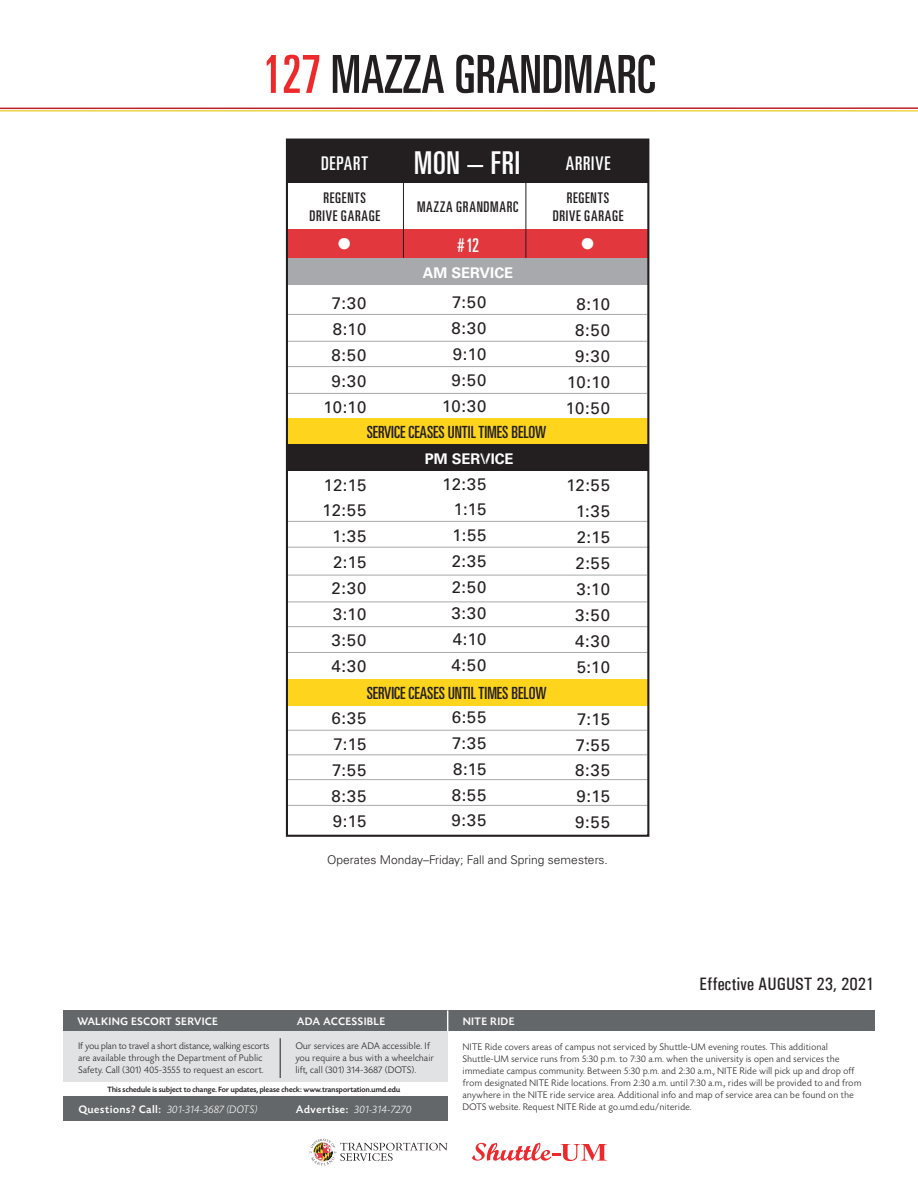
<style>
.page{position:relative;width:918px;height:1188px;background:#fff}
.page>*{position:absolute;margin:0;border:0;box-sizing:border-box;transform-origin:0 0}
.t1{font:ultra-condensed 52.5px "Univers LT Std";color:#231f20}
.t2{font:ultra-condensed 31.5px "Univers LT Std";letter-spacing:.025em;color:#fff}
.t3{font:700 31.5px "Univers LT Std";color:#fff}
.t4{font:ultra-condensed 18.9px "Univers LT Std";letter-spacing:.045em;color:#fff}
.t5{font:500 condensed 18px "Univers";color:#231f20}
.t6{font:16.8px/26px "Univers LT Std";letter-spacing:.05em;color:#231f20;text-align:justify}
.t7{font:ultra-condensed 16.8px "Univers LT Std";color:#231f20}
.t8{font:16.8px/26px "Univers LT Std";letter-spacing:.03em;color:#231f20;text-align:center}
.t9{font:16.8px/26px "Univers LT Std";letter-spacing:.005em;color:#231f20;text-align:right}
.t10{font:ultra-condensed 14.7px/17.7px "Univers LT Std";letter-spacing:.055em;color:#231f20;text-align:center}
.t11{font:700 14.7px "Univers LT Std";color:#fff}
.t12{font:300 12px "Univers LT Std";color:#231f20}
.t13{font:italic 300 11.4px "Today SHOP";letter-spacing:.05em;color:#fff}
.t14{font:500 11.4px "Today SHOP";letter-spacing:.075em;color:#fff}
.t15{font:300 9.9px/12.1px "Today SHOP";letter-spacing:.05em;color:#231f20}
.t16{font:300 9.9px/12px "Today SHOP";letter-spacing:.03em;color:#231f20}
.t17{font:500 7.95px "Today SHOP";letter-spacing:.025em;color:#231f20}
.s1{color:#ee292c}
.s2{font-weight:500;font-style:normal}
</style>
<div class="page">
<svg style="left:472px;top:1143px;width:135px;height:18px"></svg>
<svg style="left:309px;top:1139px;width:139px;height:27px"></svg>
<div style="left:63px;top:1031px;width:385px;height:51px;background:#e1e2e4"></div>
<div style="left:63px;top:1011px;width:811px;height:20px;background:#646769"></div>
<div style="left:63px;top:1096px;width:385px;height:25px;background:#646769"></div>
<svg style="left:447px;top:1010px;width:1px;height:21px"></svg>
<hr style="left:280px;top:1038px;width:1px;height:40px;background:#231f20">
<hr style="left:0;top:110px;width:918px;height:1px;background:#e6c707">
<hr style="left:0;top:107px;width:918px;height:2px;background:#be2024">
<div style="left:288px;top:680px;width:359px;height:26px;background:#fed41d"></div>
<div style="left:288px;top:418px;width:359px;height:27px;background:#fed41d"></div>
<div style="left:287px;top:230px;width:362px;height:29px;background:#e1373d"></div>
<hr style="left:403px;top:181px;width:1px;height:80px;background:#231f20">
<hr style="left:526px;top:181px;width:1px;height:80px;background:#231f20">
<div style="left:288px;top:259px;width:360px;height:26px;background:#a8a9ad"></div>
<hr style="left:288px;top:602px;width:359px;height:1px;background:#a8a9ad">
<hr style="left:288px;top:575px;width:359px;height:1px;background:#a8a9ad">
<hr style="left:288px;top:626px;width:360px;height:1px;background:#a8a9ad">
<hr style="left:288px;top:652px;width:359px;height:1px;background:#a8a9ad">
<hr style="left:288px;top:755px;width:359px;height:1px;background:#a8a9ad">
<hr style="left:288px;top:779px;width:360px;height:1px;background:#a8a9ad">
<hr style="left:288px;top:805px;width:359px;height:1px;background:#a8a9ad">
<hr style="left:287px;top:730px;width:360px;height:1px;background:#a8a9ad">
<hr style="left:288px;top:393px;width:359px;height:1px;background:#a8a9ad">
<hr style="left:288px;top:366px;width:359px;height:1px;background:#a8a9ad">
<hr style="left:288px;top:341px;width:359px;height:1px;background:#a8a9ad">
<hr style="left:288px;top:314px;width:359px;height:1px;background:#a8a9ad">
<hr style="left:288px;top:521px;width:359px;height:1px;background:#a8a9ad">
<hr style="left:288px;top:547px;width:361px;height:1px;background:#a8a9ad">
<div style="left:288px;top:444px;width:360px;height:27px;background:#231f20"></div>
<div style="left:287px;top:139px;width:361px;height:44px;background:#231f20"></div>
<h1 class="t1" style="left:262px;top:44px;width:395px"><span class="s1">127</span> MAZZA GRANDMARC</h1>
<h2 class="t2" style="left:414px;top:145px;width:107px">MON – FRI</h2>
<h3 class="t4" style="left:321px;top:153px;width:48px">DEPART</h3>
<h3 class="t4" style="left:566px;top:153px;width:46px">ARRIVE</h3>
<h3 class="t10" style="left:309px;top:189px;width:72px">REGENTS<br>DRIVE GARAGE</h3>
<h3 class="t10" style="left:417px;top:198px;width:103px">MAZZA GRANDMARC</h3>
<h3 class="t10" style="left:553px;top:189px;width:72px">REGENTS<br>DRIVE GARAGE</h3>
<h2 class="t3" style="left:339px;top:225px;width:13px">•</h2>
<h2 class="t3" style="left:582px;top:225px;width:13px">•</h2>
<h3 class="t11" style="left:423px;top:264px;width:92px">AM SERVICE</h3>
<h3 class="t4" style="left:457px;top:234px;width:23px"># 12</h3>
<h3 class="t6" style="left:442px;top:289px;width:46px;text-align:right">7:50<br>8:30<br>9:10<br>9:50<br>10:30</h3>
<h3 class="t6" style="left:443px;top:445px;width:45px;text-align:right">\<br>12:35<br>1:15<br>1:55<br>2:35<br>2:50<br>3:30<br>4:10<br>4:50</h3>
<h3 class="t6" style="left:452px;top:704px;width:36px">6:55<br>7:35<br>8:15<br>8:55<br>9:35</h3>
<h3 class="t8" style="left:323px;top:290px;width:45px">7:30<br>8:10<br>8:50<br>9:30<br>10:10</h3>
<h3 class="t7" style="left:367px;top:423px;width:181px">SERVICE CEASES UNTIL TIMES BELOW</h3>
<h3 class="t11" style="left:425px;top:450px;width:90px">PM SERVICE</h3>
<h3 class="t8" style="left:323px;top:472px;width:45px;text-align:right">12:15<br>12:55<br>1:35<br>2:15<br>2:30<br>3:10<br>3:50<br>4:30</h3>
<h3 class="t6" style="left:332px;top:705px;width:36px">6:35<br>7:15<br>7:55<br>8:35<br>9:15</h3>
<h3 class="t7" style="left:367px;top:684px;width:181px">SERVICE CEASES UNTIL TIMES BELOW</h3>
<h3 class="t9" style="left:566px;top:291px;width:46px">8:10<br>8:50<br>9:30<br>10:10<br>10:50</h3>
<h3 class="t6" style="left:575px;top:473px;width:36px;text-indent:-9px">12:55<br>1:35<br>2:15<br>2:55<br>3:10<br>3:50<br>4:30<br>5:10</h3>
<h3 class="t6" style="left:575px;top:706px;width:36px">7:15<br>7:55<br>8:35<br>9:15<br>9:55</h3>
<p class="t12" style="left:327px;top:852px;width:282px">Operates Monday–Friday; Fall and Spring semesters.</p>
<h3 class="t5" style="left:699px;top:974px;width:176px">Effective AUGUST 23, 2021</h3>
<p class="t14" style="left:78px;top:1015px;width:142px">WALKING ESCORT SERVICE</p>
<p class="t16" style="left:78px;top:1040px;width:192px">If you plan to travel a short distance, walking escorts are available through the Department of Public<br>Safety. Call (301) 405-3555 to request an escort.</p>
<p class="t14" style="left:297px;top:1015px;width:89px">ADA ACCESSIBLE</p>
<p class="t15" style="left:296px;top:1040px;width:140px">Our services are ADA accessible. If you require a bus with a wheelchair lift, call (301) 314-3687 (DOTS).</p>
<p class="t17" style="left:108px;top:1085px;width:294px">This schedule is subject to change. For updates, please check: www.transportation.umd.edu</p>
<p class="t13" style="left:79px;top:1104px;width:180px"><span class="s2">Questions? Call:</span> 301-314-3687 (DOTS)</p>
<p class="t13" style="left:296px;top:1104px;width:116px"><span class="s2">Advertise:</span> 301-314-7270</p>
<p class="t14" style="left:463px;top:1015px;width:53px">NITE RIDE</p>
<p class="t15" style="left:463px;top:1041px;width:400px">NITE Ride covers areas of campus not serviced by Shuttle-UM evening routes. This additional Shuttle-UM service runs from 5:30 p.m. to 7:30 a.m. when the university is open and services the immediate campus community. Between 5:30 p.m. and 2:30 a.m., NITE Ride will pick up and drop off from designated NITE Ride locations. From 2:30 a.m. until 7:30 a.m., rides will be provided to and from anywhere in the NITE ride service area. Additional info and map of service area can be found on the DOTS website. Request NITE Ride at go.umd.edu/niteride.</p>
</div>
